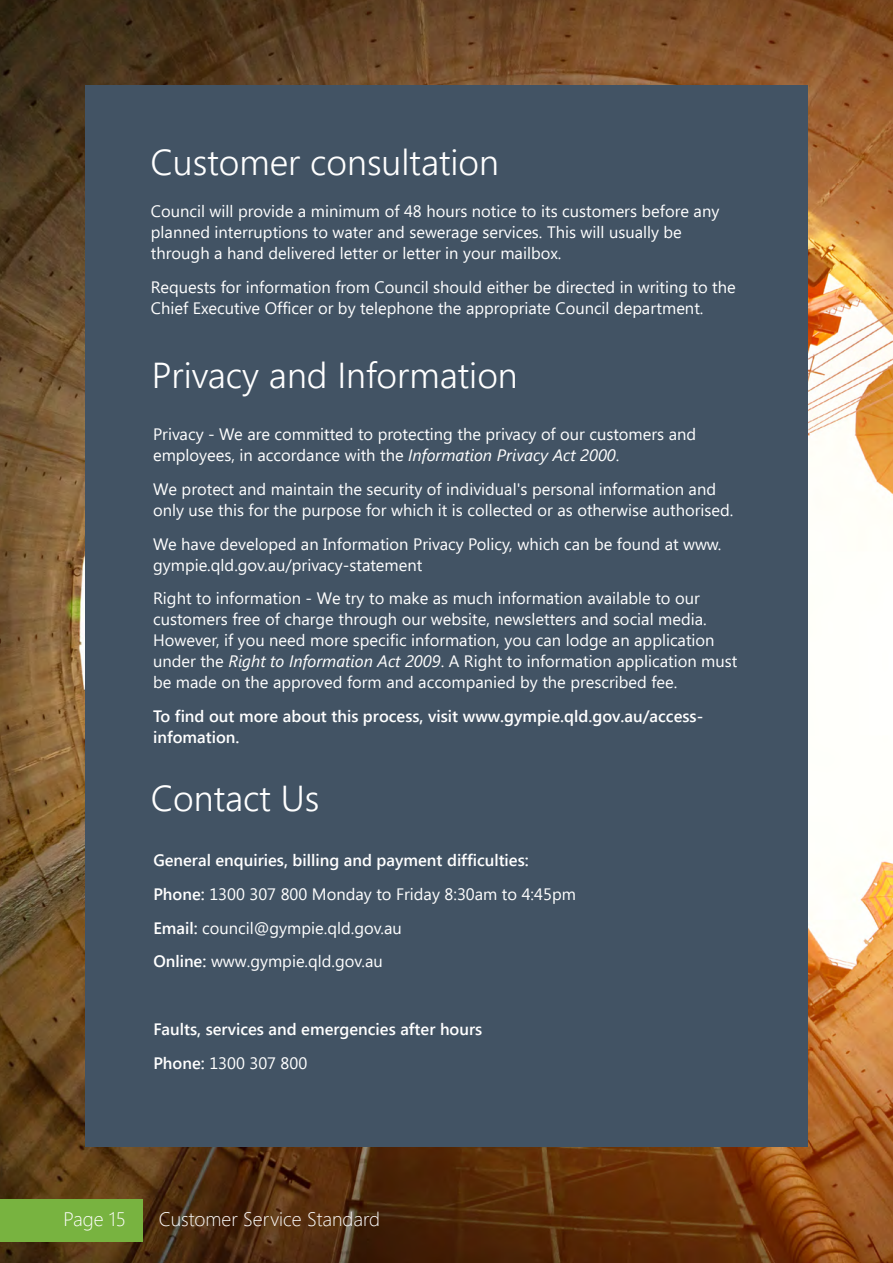
<style>
.page{position:relative;width:893px;height:1263px;background:#fff}
.page>*{position:absolute;margin:0;border:0;box-sizing:border-box;transform-origin:0 0}
.t1{font:300 36px "Segoe UI";color:#fff}
.t2{font:300 19.5px "Segoe UI";color:#fff}
.t3{font:16.5px/21px "Segoe UI";color:#fff}
.t4{font:600 16.5px/21px "Segoe UI";color:#fff}
.s1{font-style:italic}
.s2{font-weight:600}
</style>
<div class="page">
<img style="left:0;top:0;width:893px;height:1263px">
<div style="left:85px;top:85px;width:723px;height:1061px;background:#425364"></div>
<div style="left:0;top:1199px;width:142px;height:42px;background:#78b340"></div>
<h1 class="t1" style="left:151px;top:128px;width:350px">Customer consultation</h1>
<p class="t3" style="left:151px;top:201px;width:570px">Council will provide a minimum of 48 hours notice to its customers before any planned interruptions to water and sewerage services. This will usually be through a hand delivered letter or letter in your mailbox.</p>
<p class="t3" style="left:151px;top:277px;width:586px">Requests for information from Council should either be directed in writing to the<br>Chief Executive Officer or by telephone the appropriate Council department.</p>
<h1 class="t1" style="left:152px;top:341px;width:367px">Privacy and Information</h1>
<p class="t3" style="left:153px;top:424px;width:545px">Privacy - We are committed to protecting the privacy of our customers and employees, in accordance with the <span class="s1">Information Privacy Act 2000</span>.</p>
<p class="t3" style="left:153px;top:479px;width:582px">We protect and maintain the security of individual's personal information and only use this for the purpose for which it is collected or as otherwise authorised.</p>
<p class="t3" style="left:153px;top:533px;width:570px">We have developed an Information Privacy Policy, which can be found at www. gympie.qld.gov.au/privacy-statement</p>
<p class="t3" style="left:153px;top:588px;width:586px">Right to information - We try to make as much information available to our customers free of charge through our website, newsletters and social media.<br>However, if you need more specific information, you can lodge an application under the <span class="s1">Right to Information Act 2009</span>. A Right to information application must be made on the approved form and accompanied by the prescribed fee.</p>
<p class="t4" style="left:153px;top:706px;width:552px">To find out more about this process, visit www.gympie.qld.gov.au/access&shy;infomation.</p>
<h1 class="t1" style="left:151px;top:764px;width:170px">Contact Us</h1>
<p class="t3" style="left:153px;top:843px;width:424px;line-height:33.8px"><span class="s2">General enquiries, billing and payment difficulties:<br>Phone:</span> 1300 307 800 Monday to Friday 8:30am to 4:45pm <span class="s2">Email:</span> council@gympie.qld.gov.au<br><span class="s2">Online:</span> www.gympie.qld.gov.au</p>
<p class="t4" style="left:153px;top:1018px;width:330px">Faults, services and emergencies after hours</p>
<p class="t3" style="left:153px;top:1052px;width:155px"><span class="s2">Phone:</span> 1300 307 800</p>
<p class="t2" style="left:64px;top:1200px;width:64px">Page 15</p>
<p class="t2" style="left:159px;top:1200px;width:223px">Customer Service Standard</p>
</div>
